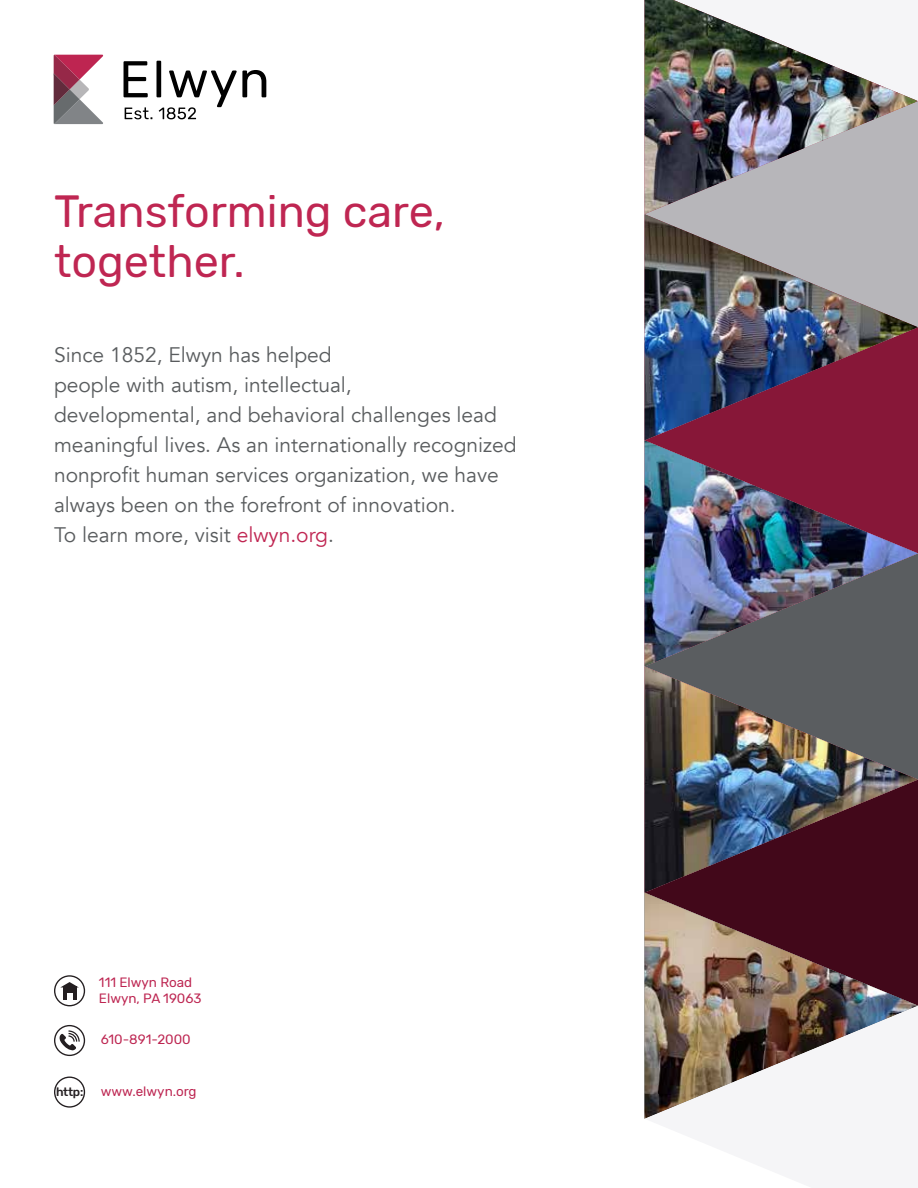
<style>
.page{position:relative;width:918px;height:1188px;background:#fff}
.page>*{position:absolute;margin:0;border:0;box-sizing:border-box;transform-origin:0 0}
.t1{font:45px/49.5px "Rubik";color:#bf2652}
.t2{font:21px/30px "Avenir";color:#595c5e}
.t3{font:13.5px/16.5px "Rubik";color:#bd2551}
.t4{font:500 12px "Rubik";color:#241f21}
.s1{color:#c02652}
</style>
<div class="page">
<svg style="left:124px;top:61px;width:142px;height:58px"></svg>
<svg style="left:54px;top:55px;width:49px;height:69px"></svg>
<img style="left:645px;top:893px;width:273px;height:113px">
<img style="left:645px;top:1006px;width:272px;height:113px">
<img style="left:645px;top:666px;width:273px;height:227px">
<img style="left:645px;top:440px;width:273px;height:226px">
<img style="left:645px;top:214px;width:273px;height:226px">
<img style="left:645px;top:0;width:271px;height:214px">
<div style="left:54px;top:1025px;width:31px;height:31px;border:1px solid #241f21;border-radius:50%"></div>
<svg style="left:59px;top:1030px;width:21px;height:21px"></svg>
<div style="left:54px;top:1077px;width:31px;height:31px;border:1px solid #241f21;border-radius:50%"></div>
<div style="left:54px;top:975px;width:31px;height:31px;border:1px solid #241f21;border-radius:50%"></div>
<div style="left:63px;top:986px;width:13px;height:14px;background:#241f21"></div>
<svg style="left:61px;top:982px;width:17px;height:5px"></svg>
<svg style="left:67px;top:993px;width:5px;height:7px"></svg>
<h1 class="t1" style="left:54px;top:188px;width:393px">Transforming care, together.</h1>
<p class="t2" style="left:54px;top:340px;width:464px">Since 1852, Elwyn has helped<br>people with autism, intellectual,<br>developmental, and behavioral challenges lead meaningful lives. As an internationally recognized nonprofit human services organization, we have always been on the forefront of innovation.<br>To learn more, visit <span class="s1">elwyn.org</span>.</p>
<p class="t3" style="left:99px;top:974px;width:104px">111 Elwyn Road<br>Elwyn, PA 19063</p>
<p class="t3" style="left:101px;top:1031px;width:92px">610-891-2000</p>
<p class="t4" style="left:56px;top:1085px;width:29px">http:</p>
<p class="t3" style="left:101px;top:1083px;width:97px">www.elwyn.org</p>
</div>
